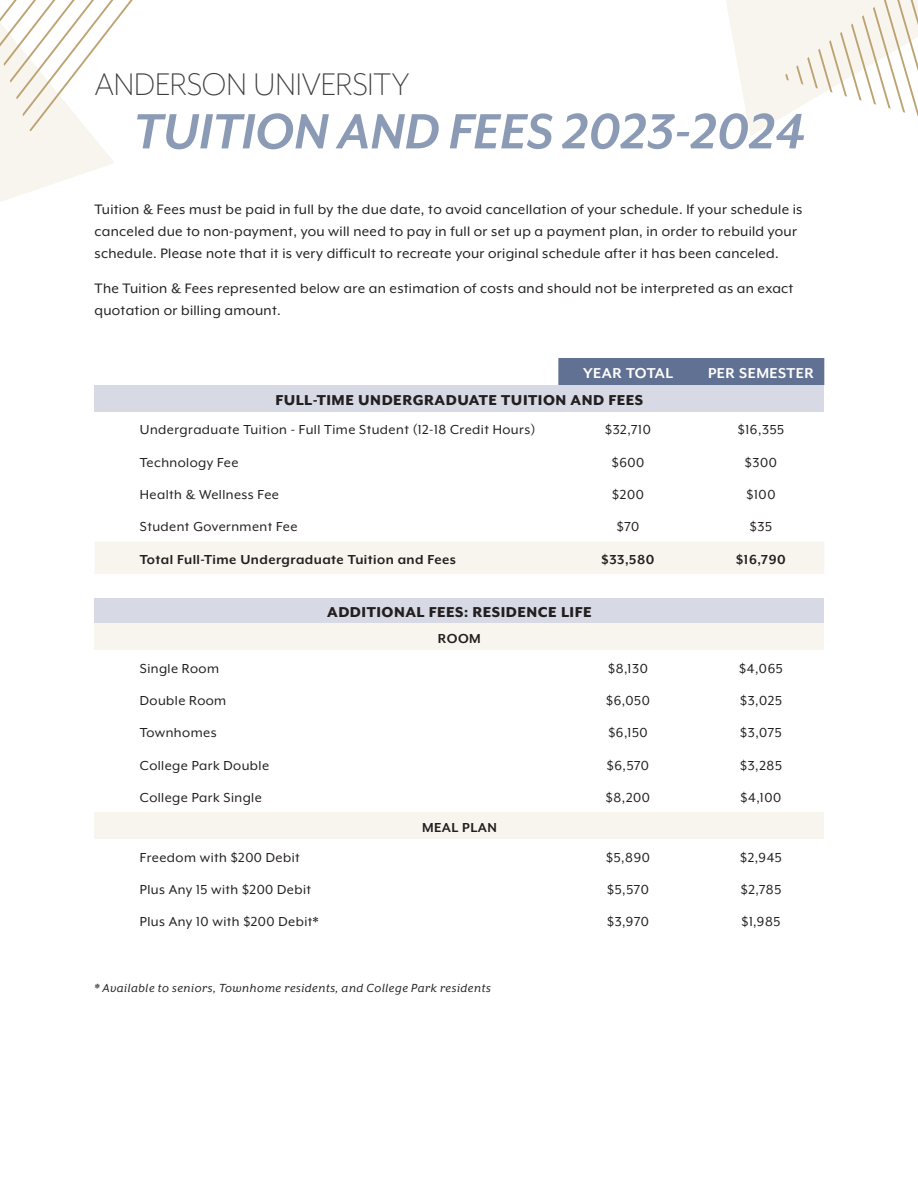
<style>
.page{position:relative;width:918px;height:1188px;background:#fff}
.page>*{position:absolute;margin:0;border:0;box-sizing:border-box;transform-origin:0 0}
.t1{font:italic 700 57px "Mr Eaves XL San OT";color:#8c9bb5}
.t2{font:300 36px "Mr Eaves XL Mod OT";letter-spacing:-.01em;color:#3e3e3f}
.t3{font:800 16.5px "Mr Eaves XL Mod OT";letter-spacing:.03em;color:#231f20}
.t4{font:700 16.5px "Mr Eaves XL Mod OT";letter-spacing:.03em;color:#fff}
.t5{font:15.75px/21.8px "Mr Eaves XL Mod OT";letter-spacing:.02em;color:#231f20}
.t6{font:15px "Mr Eaves XL Mod OT";letter-spacing:.03em;color:#231f20}
.t7{font:700 15px "Mr Eaves XL Mod OT";letter-spacing:.03em;color:#231f20}
.t8{font:italic 13.5px "Mr Eaves XL San OT";letter-spacing:.04em;color:#231f20}
</style>
<div class="page">
<svg style="left:0;top:0;width:133px;height:202px"></svg>
<svg style="left:726px;top:0;width:192px;height:135px"></svg>
<div style="left:558px;top:358px;width:266px;height:27px;background:#617193"></div>
<div style="left:94px;top:385px;width:730px;height:27px;background:#d7dae4"></div>
<div style="left:95px;top:542px;width:729px;height:32px;background:#f8f5ef"></div>
<div style="left:94px;top:598px;width:730px;height:25px;background:#d7dae4"></div>
<div style="left:94px;top:623px;width:730px;height:27px;background:#f8f5ef"></div>
<div style="left:94px;top:812px;width:730px;height:27px;background:#f8f5ef"></div>
<p class="t2" style="left:94px;top:66px;width:317px">ANDERSON UNIVERSITY</p>
<p class="t1" style="left:134px;top:103px;width:673px">TUITION AND FEES 2023-2024</p>
<p class="t5" style="left:94px;top:199px;width:709px">Tuition &amp; Fees must be paid in full by the due date, to avoid cancellation of your schedule. If your schedule is canceled due to non-payment, you will need to pay in full or set up a payment plan, in order to rebuild your schedule. Please note that it is very difficult to recreate your original schedule after it has been canceled.</p>
<p class="t5" style="left:94px;top:277px;width:700px">The Tuition &amp; Fees represented below are an estimation of costs and should not be interpreted as an exact quotation or billing amount.</p>
<p class="t4" style="left:583px;top:365px;width:91px">YEAR TOTAL</p>
<p class="t4" style="left:708px;top:365px;width:107px">PER SEMESTER</p>
<p class="t3" style="left:276px;top:392px;width:369px">FULL-TIME UNDERGRADUATE TUITION AND FEES</p>
<p class="t6" style="left:140px;top:422px;width:397px">Undergraduate Tuition - Full Time Student (12-18 Credit Hours)</p>
<p class="t6" style="left:605px;top:422px;width:47px">$32,710</p>
<p class="t6" style="left:738px;top:422px;width:48px">$16,355</p>
<p class="t6" style="left:140px;top:455px;width:100px">Technology Fee</p>
<p class="t6" style="left:612px;top:455px;width:34px">$600</p>
<p class="t6" style="left:745px;top:455px;width:34px">$300</p>
<p class="t6" style="left:140px;top:487px;width:141px">Health &amp; Wellness Fee</p>
<p class="t6" style="left:612px;top:487px;width:33px">$200</p>
<p class="t6" style="left:747px;top:487px;width:30px">$100</p>
<p class="t6" style="left:140px;top:519px;width:159px">Student Government Fee</p>
<p class="t6" style="left:617px;top:519px;width:24px">$70</p>
<p class="t6" style="left:750px;top:519px;width:24px">$35</p>
<p class="t7" style="left:140px;top:552px;width:318px">Total Full-Time Undergraduate Tuition and Fees</p>
<p class="t7" style="left:602px;top:552px;width:54px">$33,580</p>
<p class="t7" style="left:736px;top:552px;width:51px">$16,790</p>
<p class="t3" style="left:327px;top:604px;width:266px">ADDITIONAL FEES: RESIDENCE LIFE</p>
<p class="t7" style="left:438px;top:631px;width:44px">ROOM</p>
<p class="t6" style="left:140px;top:661px;width:81px">Single Room</p>
<p class="t6" style="left:608px;top:661px;width:41px">$8,130</p>
<p class="t6" style="left:739px;top:661px;width:45px">$4,065</p>
<p class="t6" style="left:140px;top:693px;width:88px">Double Room</p>
<p class="t6" style="left:606px;top:693px;width:45px">$6,050</p>
<p class="t6" style="left:740px;top:693px;width:43px">$3,025</p>
<p class="t6" style="left:140px;top:725px;width:78px">Townhomes</p>
<p class="t6" style="left:608px;top:725px;width:41px">$6,150</p>
<p class="t6" style="left:740px;top:725px;width:43px">$3,075</p>
<p class="t6" style="left:140px;top:758px;width:131px">College Park Double</p>
<p class="t6" style="left:607px;top:758px;width:44px">$6,570</p>
<p class="t6" style="left:740px;top:758px;width:43px">$3,285</p>
<p class="t6" style="left:140px;top:790px;width:123px">College Park Single</p>
<p class="t6" style="left:606px;top:790px;width:46px">$8,200</p>
<p class="t6" style="left:741px;top:790px;width:42px">$4,100</p>
<p class="t7" style="left:422px;top:820px;width:76px">MEAL PLAN</p>
<p class="t6" style="left:140px;top:850px;width:161px">Freedom with $200 Debit</p>
<p class="t6" style="left:606px;top:850px;width:45px">$5,890</p>
<p class="t6" style="left:740px;top:850px;width:43px">$2,945</p>
<p class="t6" style="left:140px;top:882px;width:173px">Plus Any 15 with $200 Debit</p>
<p class="t6" style="left:607px;top:882px;width:43px">$5,570</p>
<p class="t6" style="left:741px;top:882px;width:42px">$2,785</p>
<p class="t6" style="left:140px;top:914px;width:180px">Plus Any 10 with $200 Debit*</p>
<p class="t6" style="left:607px;top:914px;width:43px">$3,970</p>
<p class="t6" style="left:742px;top:914px;width:40px">$1,985</p>
<p class="t8" style="left:94px;top:981px;width:398px">* Available to seniors, Townhome residents, and College Park residents</p>
</div>
